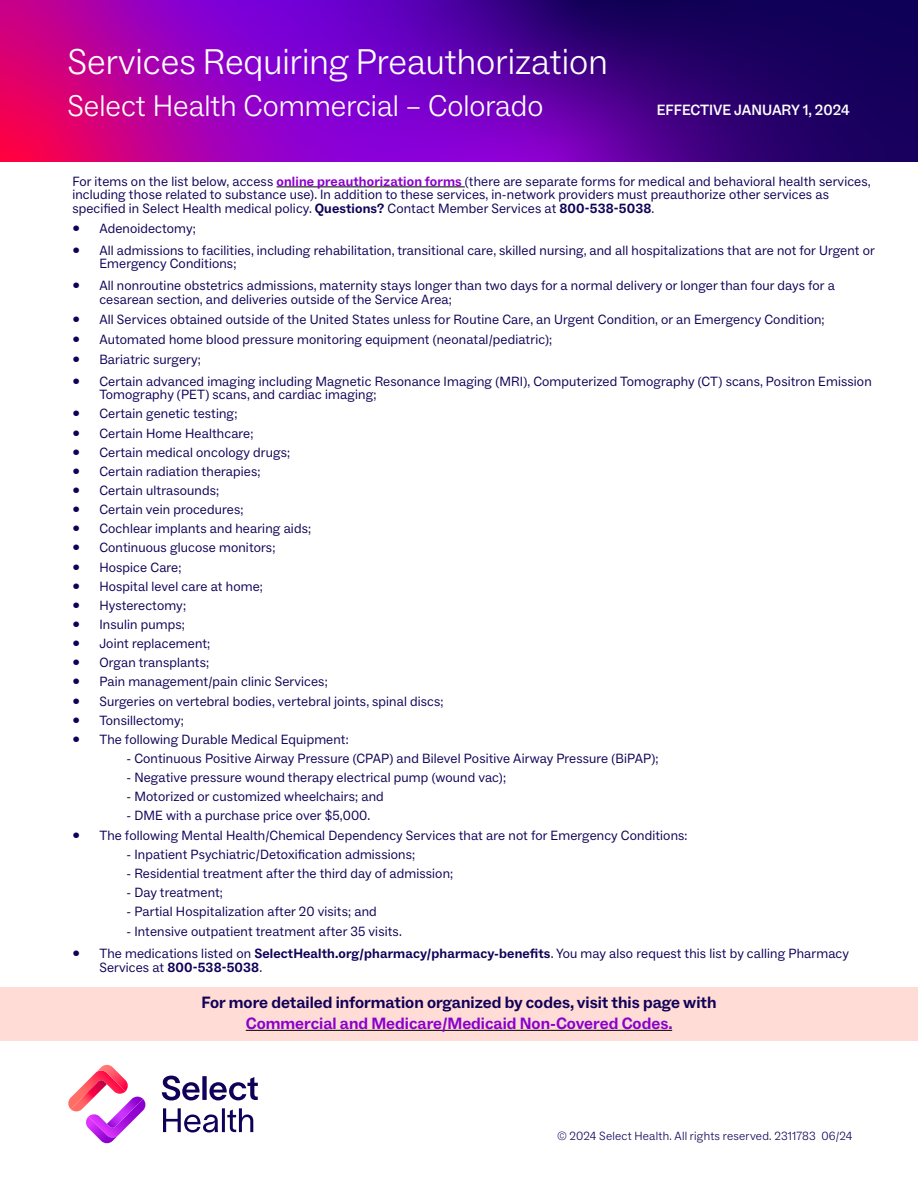
<style>
.page{position:relative;width:918px;height:1188px;background:#fff}
.page>*{position:absolute;margin:0;border:0;box-sizing:border-box;transform-origin:0 0}
.t1{font:300 36px "ABC Social";color:#fff}
.t2{font:300 30px "ABC Social";color:#fff}
.t3{font:700 16.5px "ABC Social";color:#110057}
.t4{font:700 16.5px "ABC Social";color:#8c00cd}
.t5{font:500 15px "ABC Social";color:#fff}
.t6{font:13.5px/13.5px "ABC Social";letter-spacing:.01em;color:#110057}
.t7{font:300 12px "ABC Social";letter-spacing:.015em;color:#110057}
.s1{font-weight:700;color:#8c00cd}
.s2{font-weight:700}
</style>
<div class="page">
<hr style="left:277px;top:187px;width:188px;height:1px;background:#000">
<div style="left:0;top:987px;width:918px;height:54px;background:#ffdcd6"></div>
<hr style="left:246px;top:1030px;width:426px;height:1px;background:#000">
<svg style="left:0;top:0;width:918px;height:162px;background:#680095"></svg>
<svg style="left:162px;top:1076px;width:96px;height:57px"></svg>
<svg style="left:68px;top:1065px;width:78px;height:79px"></svg>
<h1 class="t1" style="left:68px;top:40px;width:542px">Services Requiring Preauthorization</h1>
<h2 class="t2" style="left:68px;top:88px;width:477px">Select Health Commercial – Colorado</h2>
<p class="t5" style="left:657px;top:101px;width:195px">EFFECTIVE JANUARY 1, 2024</p>
<p class="t6" style="left:72px;top:175px;width:800px">For items on the list below, access <span class="s1">online preauthorization forms</span> (there are separate forms for medical and behavioral health services, including those related to substance use). In addition to these services, in-network providers must preauthorize other services as specified in Select Health medical policy. <span class="s2">Questions?</span> Contact Member Services at <span class="s2">800-538-5038</span>.</p>
<p class="t6" style="left:72px;top:222px;width:125px">• Adenoidectomy;</p>
<p class="t6" style="left:99px;top:244px;width:777px;text-indent:-27px">• All admissions to facilities, including rehabilitation, transitional care, skilled nursing, and all hospitalizations that are not for Urgent or<br>Emergency Conditions;</p>
<p class="t6" style="left:99px;top:279px;width:737px;text-indent:-27px">• All nonroutine obstetrics admissions, maternity stays longer than two days for a normal delivery or longer than four days for a cesarean section, and deliveries outside of the Service Area;</p>
<p class="t6" style="left:72px;top:313px;width:754px">• All Services obtained outside of the United States unless for Routine Care, an Urgent Condition, or an Emergency Condition;</p>
<p class="t6" style="left:72px;top:333px;width:481px">• Automated home blood pressure monitoring equipment (neonatal/pediatric);</p>
<p class="t6" style="left:72px;top:352px;width:130px">• Bariatric surgery;</p>
<p class="t6" style="left:99px;top:375px;width:774px;text-indent:-27px">• Certain advanced imaging including Magnetic Resonance Imaging (MRI), Computerized Tomography (CT) scans, Positron Emission<br>Tomography (PET) scans, and cardiac imaging;</p>
<p class="t6" style="left:72px;top:407px;width:167px">• Certain genetic testing;</p>
<p class="t6" style="left:72px;top:426px;width:183px">• Certain Home Healthcare;</p>
<p class="t6" style="left:72px;top:446px;width:219px">• Certain medical oncology drugs;</p>
<p class="t6" style="left:72px;top:465px;width:190px">• Certain radiation therapies;</p>
<p class="t6" style="left:72px;top:484px;width:148px">• Certain ultrasounds;</p>
<p class="t6" style="left:72px;top:503px;width:173px">• Certain vein procedures;</p>
<p class="t6" style="left:72px;top:522px;width:240px">• Cochlear implants and hearing aids;</p>
<p class="t6" style="left:72px;top:541px;width:205px">• Continuous glucose monitors;</p>
<p class="t6" style="left:72px;top:560px;width:111px">• Hospice Care;</p>
<p class="t6" style="left:72px;top:580px;width:192px">• Hospital level care at home;</p>
<p class="t6" style="left:72px;top:599px;width:115px">• Hysterectomy;</p>
<p class="t6" style="left:72px;top:618px;width:114px">• Insulin pumps;</p>
<p class="t6" style="left:72px;top:637px;width:139px">• Joint replacement;</p>
<p class="t6" style="left:72px;top:656px;width:138px">• Organ transplants;</p>
<p class="t6" style="left:72px;top:675px;width:257px">• Pain management/pain clinic Services;</p>
<p class="t6" style="left:72px;top:694px;width:373px">• Surgeries on vertebral bodies, vertebral joints, spinal discs;</p>
<p class="t6" style="left:72px;top:714px;width:113px">• Tonsillectomy;</p>
<p class="t6" style="left:72px;top:733px;width:278px">• The following Durable Medical Equipment:</p>
<p class="t6" style="left:126px;top:752px;width:534px">- Continuous Positive Airway Pressure (CPAP) and Bilevel Positive Airway Pressure (BiPAP);</p>
<p class="t6" style="left:126px;top:771px;width:381px">- Negative pressure wound therapy electrical pump (wound vac);</p>
<p class="t6" style="left:126px;top:790px;width:259px">- Motorized or customized wheelchairs; and</p>
<p class="t6" style="left:126px;top:809px;width:245px">- DME with a purchase price over $5,000.</p>
<p class="t6" style="left:72px;top:828px;width:617px">• The following Mental Health/Chemical Dependency Services that are not for Emergency Conditions:</p>
<p class="t6" style="left:126px;top:848px;width:290px">- Inpatient Psychiatric/Detoxification admissions;</p>
<p class="t6" style="left:126px;top:867px;width:328px">- Residential treatment after the third day of admission;</p>
<p class="t6" style="left:126px;top:886px;width:98px">- Day treatment;</p>
<p class="t6" style="left:126px;top:905px;width:252px">- Partial Hospitalization after 20 visits; and</p>
<p class="t6" style="left:126px;top:925px;width:277px">- Intensive outpatient treatment after 35 visits.</p>
<p class="t6" style="left:99px;top:947px;width:751px;text-indent:-27px">• The medications listed on <span class="s2">SelectHealth.org/pharmacy/pharmacy-benefits</span>. You may also request this list by calling Pharmacy<br>Services at <span class="s2">800-538-5038</span>.</p>
<p class="t3" style="left:201px;top:992px;width:517px">For more detailed information organized by codes, visit this page with</p>
<p class="t4" style="left:246px;top:1013px;width:428px">Commercial and Medicare/Medicaid Non-Covered Codes.</p>
<p class="t7" style="left:557px;top:1128px;width:297px">© 2024 Select Health. All rights reserved. 2311783 06/24</p>
</div>
